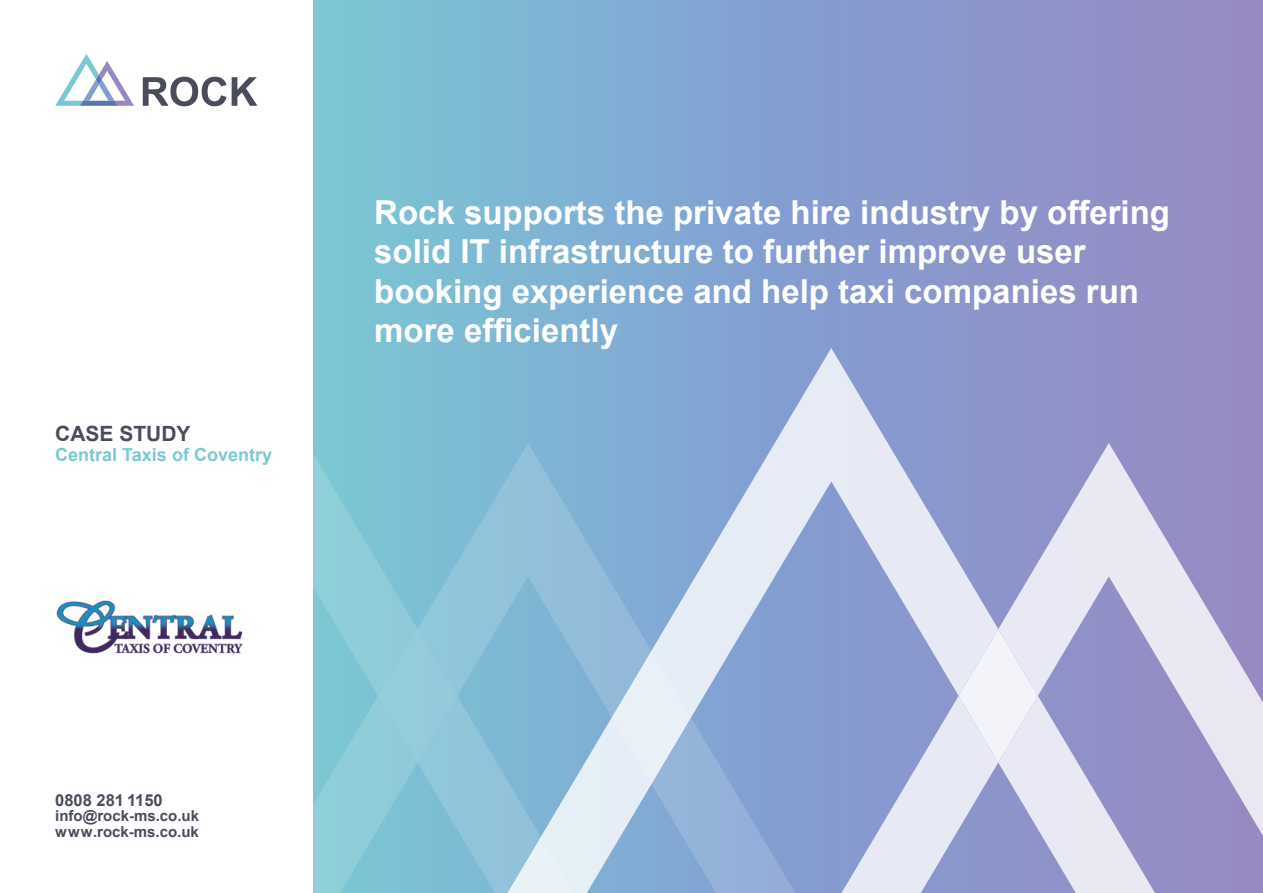
<style>
.page{position:relative;width:1263px;height:893px;background:#fff}
.page>*{position:absolute;margin:0;border:0;box-sizing:border-box;transform-origin:0 0}
.t1{font:700 33px/39.6px "Arial";color:#fff}
.t2{font:700 21px "Arial";color:#494d5b}
.t3{font:700 18px "Arial";color:#7ac9d2}
.t4{font:700 16.5px "Arial";color:#494d5b}
.t5{font:700 15px/16.5px "Arial";color:#494d5b}
</style>
<div class="page">
<div style="left:300px;top:0;width:963px;height:893px;background:linear-gradient(to right,#77c4d8,#9583c4)"></div>
<svg style="left:313px;top:348px;width:102px;height:545px;background:#83c7d5"></svg>
<div style="left:378px;top:629px;width:37px;height:133px;background:#90ccda"></div>
<svg style="left:415px;top:348px;width:848px;height:545px;background:#a0b5d8"></svg>
<svg style="left:959px;top:629px;width:79px;height:133px"></svg>
<div style="left:0;top:0;width:313px;height:893px;background:#fff"></div>
<svg style="left:143px;top:77px;width:114px;height:29px"></svg>
<svg style="left:55px;top:54px;width:79px;height:52px"></svg>
<img style="left:56px;top:600px;width:187px;height:54px">
<p class="t2" style="left:55px;top:422px;width:137px">CASE STUDY</p>
<p class="t3" style="left:55px;top:444px;width:218px">Central Taxis of Coventry</p>
<p class="t1" style="left:374px;top:192px;width:797px">Rock supports the private hire industry by offering solid IT infrastructure to further improve user booking experience and help taxi companies run more efficiently</p>
<p class="t4" style="left:55px;top:791px;width:109px">0808 281 1150</p>
<p class="t5" style="left:55px;top:807px;width:145px">info@rock-ms.co.uk www.rock-ms.co.uk</p>
</div>
